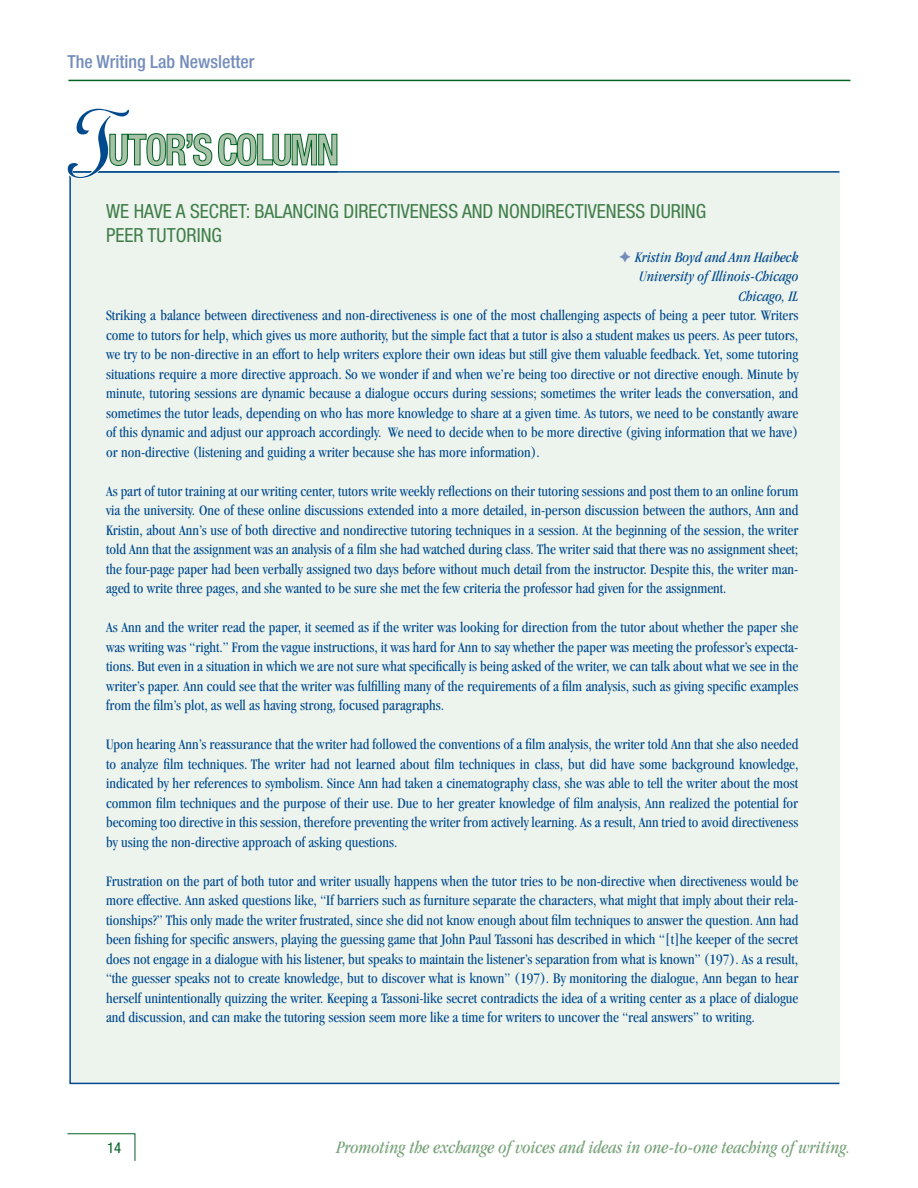
<style>
.page{position:relative;width:918px;height:1188px;background:#fff}
.page>*{position:absolute;margin:0;border:0;box-sizing:border-box;transform-origin:0 0}
.Subheads{font:condensed 19.5px "Helvetica Neue";color:#3f7e49}
.t1{font:italic condensed 18px "Garamond";color:#77a279}
.t2{font:500 condensed 18px "Helvetica Neue";color:#748cbb}
.Text{font:condensed 15px/19.5px "Garamond";color:#004a8d;text-align:justify}
.Credit_line{font:italic condensed 15px "Garamond";color:#004a8d}
.t3{font:condensed 15px "Helvetica Neue";color:#006224}
</style>
<div class="page">
<div style="left:70px;top:172px;width:769px;height:911px;background:#edf3ed"></div>
<hr style="left:70px;top:171px;width:267px;height:2px;background:#004a8d">
<svg style="left:67px;top:108px;width:145px;height:71px"></svg>
<svg style="left:218px;top:133px;width:119px;height:33px"></svg>
<svg style="left:67px;top:1133px;width:69px;height:28px"></svg>
<hr style="left:68px;top:80px;width:782px;height:1px;background:#006224">
<p class="t2" style="left:68px;top:51px;width:188px">The Writing Lab Newsletter</p>
<p class="Subheads" style="left:106px;top:200px;width:105px">WE HAVE A SECRET</p>
<p class="Subheads" style="left:246px;top:200px;width:29px">: BALANCIN</p>
<p class="Subheads" style="left:328px;top:200px;width:25px">G DIRECTIVENESS</p>
<p class="Subheads" style="left:462px;top:200px;width:89px">AND NONDIRECTIVENESS</p>
<p class="Subheads" style="left:650px;top:200px;width:10px">DURIN</p>
<p class="Subheads" style="left:696px;top:200px;width:12px">G</p>
<p class="Subheads" style="left:106px;top:224px;width:61px">PEER TUTORIN</p>
<p class="Subheads" style="left:212px;top:224px;width:12px">G</p>
<p class="Credit_line" style="left:635px;top:249px;width:165px">Kristin Boyd and Ann Haibeck</p>
<p class="Credit_line" style="left:639px;top:268px;width:161px">University of Illinois-Chicago</p>
<p class="Credit_line" style="left:738px;top:288px;width:61px">Chicago, IL</p>
<p class="Text" style="left:106px;top:305px;width:694px">Striking a balance between directiveness and non-directiveness is one of the most challenging aspects of being a peer tutor. Writers come to tutors for help, which gives us more authority, but the simple fact that a tutor is also a student makes us peers. As peer tutors, we try to be non-directive in an effort to help writers explore their own ideas but still give them valuable feedback. Yet, some tutoring situations require a more directive approach. So we wonder if and when we’re being too directive or not directive enough. Minute by minute, tutoring sessions are dynamic because a dialogue occurs during sessions; sometimes the writer leads the conversation, and sometimes the tutor leads, depending on who has more knowledge to share at a given time. As tutors, we need to be constantly aware of this dynamic and adjust our approach accordingly. We need to decide when to be more directive (giving information that we have) or non-directive (listening and guiding a writer because she has more information).</p>
<p class="Text" style="left:106px;top:481px;width:694px">As part of tutor training at our writing center, tutors write weekly reflections on their tutoring sessions and post them to an online forum via the university. One of these online discussions extended into a more detailed, in-person discussion between the authors, Ann and Kristin, about Ann’s use of both directive and nondirective tutoring techniques in a session. At the beginning of the session, the writer told Ann that the assignment was an analysis of a film she had watched during class. The writer said that there was no assignment sheet; the four-page paper had been verbally assigned two days before without much detail from the instructor. Despite this, the writer man&shy;aged to write three pages, and she wanted to be sure she met the few criteria the professor had given for the assignment.</p>
<p class="Text" style="left:106px;top:617px;width:694px">As Ann and the writer read the paper, it seemed as if the writer was looking for direction from the tutor about whether the paper she was writing was “right.” From the vague instructions, it was hard for Ann to say whether the paper was meeting the professor’s expecta&shy;tions. But even in a situation in which we are not sure what specifically is being asked of the writer, we can talk about what we see in the writer’s paper. Ann could see that the writer was fulfilling many of the requirements of a film analysis, such as giving specific examples from the film’s plot, as well as having strong, focused paragraphs.</p>
<p class="Text" style="left:106px;top:734px;width:694px">Upon hearing Ann’s reassurance that the writer had followed the conventions of a film analysis, the writer told Ann that she also needed to analyze film techniques. The writer had not learned about film techniques in class, but did have some background knowledge, indicated by her references to symbolism. Since Ann had taken a cinematography class, she was able to tell the writer about the most common film techniques and the purpose of their use. Due to her greater knowledge of film analysis, Ann realized the potential for becoming too directive in this session, therefore preventing the writer from actively learning. As a result, Ann tried to avoid directiveness by using the non-directive approach of asking questions.</p>
<p class="Text" style="left:106px;top:871px;width:694px">Frustration on the part of both tutor and writer usually happens when the tutor tries to be non-directive when directiveness would be more effective. Ann asked questions like, “If barriers such as furniture separate the characters, what might that imply about their rela&shy;tionships?” This only made the writer frustrated, since she did not know enough about film techniques to answer the question. Ann had been fishing for specific answers, playing the guessing game that John Paul Tassoni has described in which “[t]he keeper of the secret does not engage in a dialogue with his listener, but speaks to maintain the listener’s separation from what is known” (197). As a result, “the guesser speaks not to create knowledge, but to discover what is known” (197). By monitoring the dialogue, Ann began to hear herself unintentionally quizzing the writer. Keeping a Tassoni-like secret contradicts the idea of a writing center as a place of dialogue and discussion, and can make the tutoring session seem more like a time for writers to uncover the “real answers” to writing.</p>
<p class="t3" style="left:107px;top:1139px;width:16px">14</p>
<p class="t1" style="left:337px;top:1137px;width:515px">Promoting the exchange of voices and ideas in one-to-one teaching of writing.</p>
</div>
